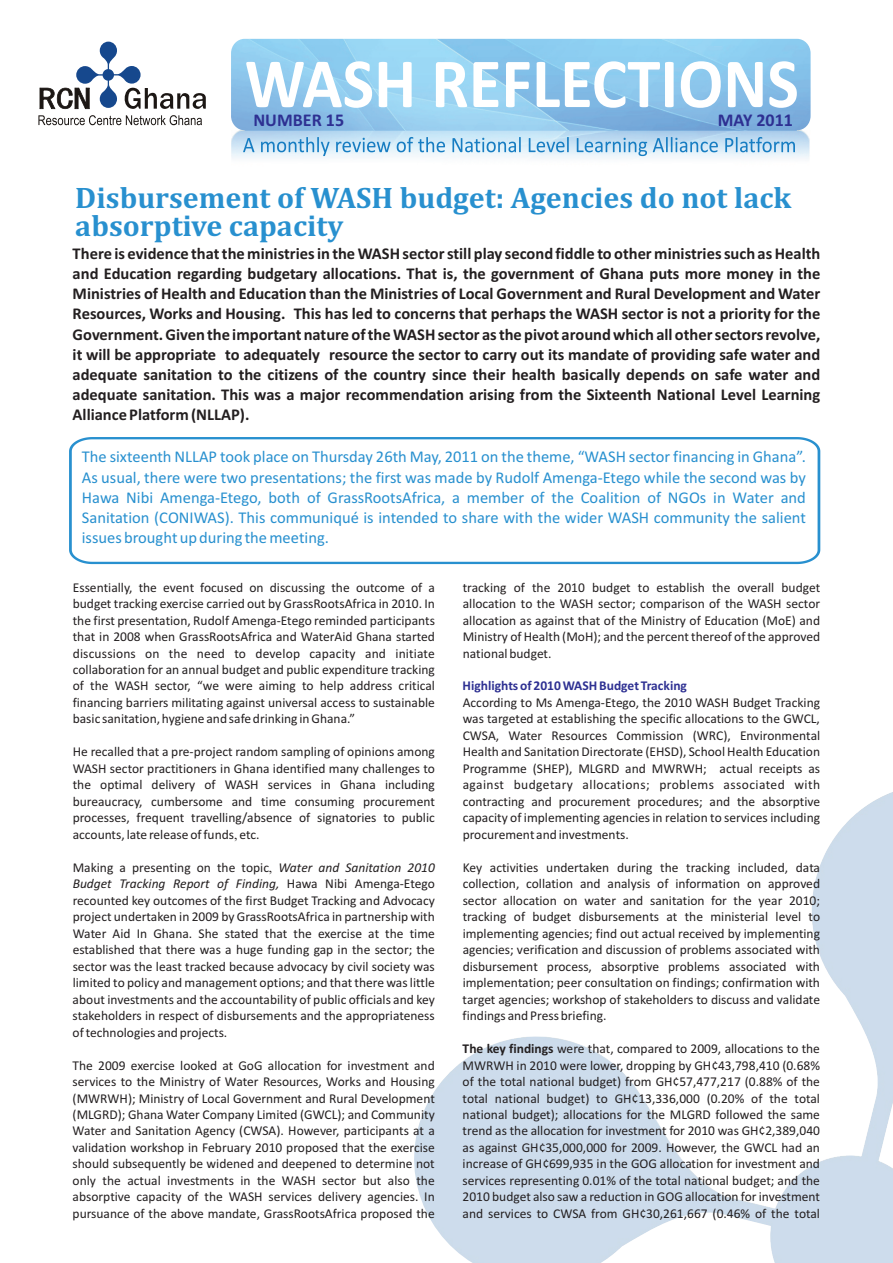
<style>
.page{position:relative;width:893px;height:1263px;background:#fff}
.page>*{position:absolute;margin:0;border:0;box-sizing:border-box;transform-origin:0 0}
.t1{font:700 30px/28px "Cambria";color:#2890cf}
.t2{font:700 18px "Calibri";color:#2e3092}
.t3{font:700 16.5px/20.1px "Calibri";color:#231f20;text-align:justify}
.t4{font:16.5px/20.1px "Calibri";color:#2890cf;text-align:justify}
.t5{font:13.5px/16.5px "Calibri";color:#231f20;text-align:justify}
.t6{font:13.5px "Calibri";letter-spacing:.03em;color:#231f20}
.t7{font:italic 13.5px "Calibri";color:#231f20}
.t8{font:700 13.5px "Calibri";color:#2e3092}
.s1{font-family:"Times New Roman"}
.s2{font-style:italic}
.s3{font-style:normal}
.s4{font-weight:700}
</style>
<div class="page">
<img style="left:414px;top:792px;width:479px;height:471px">
<svg style="left:38px;top:115px;width:164px;height:10px"></svg>
<svg style="left:69px;top:437px;width:751px;height:127px"></svg>
<img style="left:231px;top:130px;width:579px;height:29px">
<img style="left:231px;top:39px;width:580px;height:91px;border-radius:14px">
<svg style="left:246px;top:61px;width:551px;height:47px"></svg>
<svg style="left:243px;top:137px;width:552px;height:19px;background:#aed3eb"></svg>
<svg style="left:40px;top:42px;width:166px;height:67px"></svg>
<h2 class="t2" style="left:253px;top:113px;width:92px">NUMBER 15</h2>
<h2 class="t2" style="left:718px;top:113px;width:77px">MAY 2011</h2>
<h1 class="t1" style="left:75px;top:186px;width:717px">Disbursement of WASH budget: Agencies do not lack absorptive capacity</h1>
<p class="t3" style="left:73px;top:245px;width:749px">There is evidence that the ministries in the WASH sector still play second fiddle to other ministries such as Health and Education regarding budgetary allocations. That is, the government of Ghana puts more money in the Ministries of Health and Education than the Ministries of Local Government and Rural Development and Water Resources, Works and Housing. This has led to concerns that perhaps the WASH sector is not a priority for the Government. Given the important nature of the WASH sector as the pivot around which all other sectors revolve, it will be appropriate to adequately resource the sector to carry out its mandate of providing safe water and adequate sanitation to the citizens of the country since their health basically depends on safe water and adequate sanitation. This was a major recommendation arising from the Sixteenth National Level Learning Alliance Platform (NLLAP).</p>
<p class="t4" style="left:82px;top:448px;width:726px">The sixteenth NLLAP took place on Thursday 26th May, 2011 on the theme, “WASH sector financing in Ghana”.<br>As usual, there were two presentations; the first was made by Rudolf Amenga-Etego while the second was by Hawa Nibi Amenga-Etego, both of GrassRootsAfrica, a member of the Coalition of NGOs in Water and Sanitation (CONIWAS). This communiqué is intended to share with the wider WASH community the salient issues brought up during the meeting.</p>
<p class="t5" style="left:73px;top:580px;width:364px">Essentially, the event focused on discussing the outcome of a</p>
<p class="t5" style="left:463px;top:580px;width:359px">tracking of the 2010 budget to establish the overall budget</p>
<p class="t5" style="left:73px;top:596px;width:364px">budget tracking exercise carried out by GrassRootsAfrica in 2010. In</p>
<p class="t5" style="left:463px;top:596px;width:359px">allocation to the WASH sector; comparison of the WASH sector</p>
<p class="t5" style="left:73px;top:613px;width:364px">the first presentation, Rudolf Amenga-Etego reminded participants</p>
<p class="t5" style="left:463px;top:613px;width:359px">allocation as against that of the Ministry of Education (MoE) and</p>
<p class="t5" style="left:73px;top:629px;width:364px">that in 2008 when GrassRootsAfrica and WaterAid Ghana started</p>
<p class="t5" style="left:463px;top:629px;width:359px">Ministry of Health (MoH); and the percent thereof of the approved</p>
<p class="t5" style="left:73px;top:646px;width:364px">discussions on the need to develop capacity and initiate</p>
<p class="t5" style="left:463px;top:646px;width:90px">national budget.</p>
<p class="t5" style="left:73px;top:662px;width:364px">collaboration for an annual budget and public expenditure tracking of the WASH sector, “we were aiming to help address critical financing barriers militating against universal access to sustainable</p>
<p class="t8" style="left:463px;top:680px;width:226px">Highlights of 2010 WASH Budget Tracking</p>
<p class="t5" style="left:463px;top:695px;width:359px">According to Ms Amenga-Etego, the 2010 WASH Budget Tracking</p>
<p class="t5" style="left:73px;top:712px;width:284px">basic sanitation, hygiene and safe drinking in Ghana.”</p>
<p class="t5" style="left:463px;top:712px;width:359px">was targeted at establishing the specific allocations to the GWCL,<br>CWSA, Water Resources Commission (WRC), Environmental</p>
<p class="t5" style="left:73px;top:745px;width:364px">He recalled that a pre-project random sampling of opinions among</p>
<p class="t5" style="left:463px;top:745px;width:359px">Health and Sanitation Directorate (EHSD), School Health Education</p>
<p class="t5" style="left:73px;top:761px;width:364px">WASH sector practitioners in Ghana identified many challenges to</p>
<p class="t5" style="left:463px;top:761px;width:359px">Programme (SHEP), MLGRD and MWRWH; actual receipts as</p>
<p class="t5" style="left:73px;top:778px;width:364px">the optimal delivery of WASH services in Ghana including</p>
<p class="t6" style="left:463px;top:779px;width:359px">against budgetary allocations; problems associated with</p>
<p class="t5" style="left:73px;top:794px;width:364px">bureaucracy, cumbersome and time consuming procurement</p>
<p class="t5" style="left:463px;top:794px;width:359px">contracting and procurement procedures; and the absorptive</p>
<p class="t5" style="left:73px;top:811px;width:364px">processes, frequent travelling/absence of signatories to public</p>
<p class="t5" style="left:463px;top:811px;width:359px">capacity of implementing agencies in relation to services including</p>
<p class="t5" style="left:73px;top:827px;width:188px">accounts, late release of funds<span class="s1">,</span> etc.</p>
<p class="t5" style="left:463px;top:827px;width:168px">procurement and investments.</p>
<p class="t5" style="left:73px;top:860px;width:364px">Making a presenting on the topic<span class="s1">,</span> <span class="s2">Water and Sanitation 2010</span></p>
<p class="t5" style="left:463px;top:860px;width:359px">Key activities undertaken during the tracking included, data</p>
<p class="t7" style="left:73px;top:878px;width:364px">Budget Tracking Report of Finding, <span class="s3">Hawa Nibi Amenga-Etego</span></p>
<p class="t5" style="left:463px;top:877px;width:359px">collection, collation and analysis of information on approved</p>
<p class="t5" style="left:73px;top:893px;width:364px">recounted key outcomes of the first Budget Tracking and Advocacy</p>
<p class="t5" style="left:463px;top:893px;width:359px">sector allocation on water and sanitation for the year 2010;</p>
<p class="t5" style="left:73px;top:909px;width:364px">project undertaken in 2009 by GrassRootsAfrica in partnership with</p>
<p class="t5" style="left:463px;top:909px;width:359px">tracking of budget disbursements at the ministerial level to</p>
<p class="t5" style="left:73px;top:926px;width:364px">Water Aid In Ghana. She stated that the exercise at the time</p>
<p class="t5" style="left:463px;top:926px;width:359px">implementing agencies; find out actual received by implementing</p>
<p class="t5" style="left:73px;top:942px;width:364px">established that there was a huge funding gap in the sector; the</p>
<p class="t5" style="left:463px;top:942px;width:359px">agencies; verification and discussion of problems associated with</p>
<p class="t5" style="left:73px;top:959px;width:364px">sector was the least tracked because advocacy by civil society was</p>
<p class="t5" style="left:463px;top:959px;width:359px">disbursement process, absorptive problems associated with</p>
<p class="t5" style="left:73px;top:975px;width:364px">limited to policy and management options; and that there was little</p>
<p class="t5" style="left:463px;top:975px;width:359px">implementation; peer consultation on findings; confirmation with</p>
<p class="t5" style="left:73px;top:992px;width:364px">about investments and the accountability of public officials and key</p>
<p class="t5" style="left:463px;top:992px;width:359px">target agencies; workshop of stakeholders to discuss and validate</p>
<p class="t5" style="left:73px;top:1008px;width:364px">stakeholders in respect of disbursements and the appropriateness</p>
<p class="t5" style="left:463px;top:1008px;width:145px">findings and Press briefing.</p>
<p class="t5" style="left:73px;top:1025px;width:156px">of technologies and projects.</p>
<p class="t5" style="left:463px;top:1041px;width:359px"><span class="s4">The key findings</span> were that, compared to 2009, allocations to the</p>
<p class="t5" style="left:73px;top:1058px;width:364px">The 2009 exercise looked at GoG allocation for investment and</p>
<p class="t5" style="left:463px;top:1058px;width:359px">MWRWH in 2010 were lower, dropping by GH¢43,798,410 (0.68%</p>
<p class="t5" style="left:73px;top:1074px;width:364px">services to the Ministry of Water Resources, Works and Housing</p>
<p class="t5" style="left:463px;top:1074px;width:359px">of the total national budget) from GH¢57,477,217 (0.88% of the</p>
<p class="t5" style="left:73px;top:1091px;width:364px">(MWRWH); Ministry of Local Government and Rural Development</p>
<p class="t5" style="left:463px;top:1091px;width:359px">total national budget) to GH¢13,336,000 (0.20% of the total</p>
<p class="t5" style="left:73px;top:1107px;width:364px">(MLGRD); Ghana Water Company Limited (GWCL); and Community</p>
<p class="t5" style="left:463px;top:1107px;width:359px">national budget); allocations for the MLGRD followed the same</p>
<p class="t5" style="left:73px;top:1124px;width:364px">Water and Sanitation Agency (CWSA). However, participants at a</p>
<p class="t5" style="left:463px;top:1124px;width:359px">trend as the allocation for investment for 2010 was GH¢2,389,040</p>
<p class="t5" style="left:73px;top:1140px;width:364px">validation workshop in February 2010 proposed that the exercise</p>
<p class="t5" style="left:463px;top:1140px;width:359px">as against GH¢35,000,000 for 2009. However, the GWCL had an</p>
<p class="t5" style="left:73px;top:1157px;width:364px">should subsequently be widened and deepened to determine not</p>
<p class="t5" style="left:463px;top:1157px;width:359px">increase of GH¢699,935 in the GOG allocation for investment and</p>
<p class="t5" style="left:73px;top:1173px;width:364px">only the actual investments in the WASH sector but also the</p>
<p class="t5" style="left:463px;top:1173px;width:359px">services representing 0.01% of the total national budget; and the</p>
<p class="t5" style="left:73px;top:1190px;width:364px">absorptive capacity of the WASH services delivery agencies. In</p>
<p class="t5" style="left:463px;top:1190px;width:359px">2010 budget also saw a reduction in GOG allocation for investment</p>
<p class="t5" style="left:73px;top:1206px;width:364px">pursuance of the above mandate, GrassRootsAfrica proposed the</p>
<p class="t5" style="left:463px;top:1206px;width:359px">and services to CWSA from GH¢30,261,667 (0.46% of the total</p>
</div>
